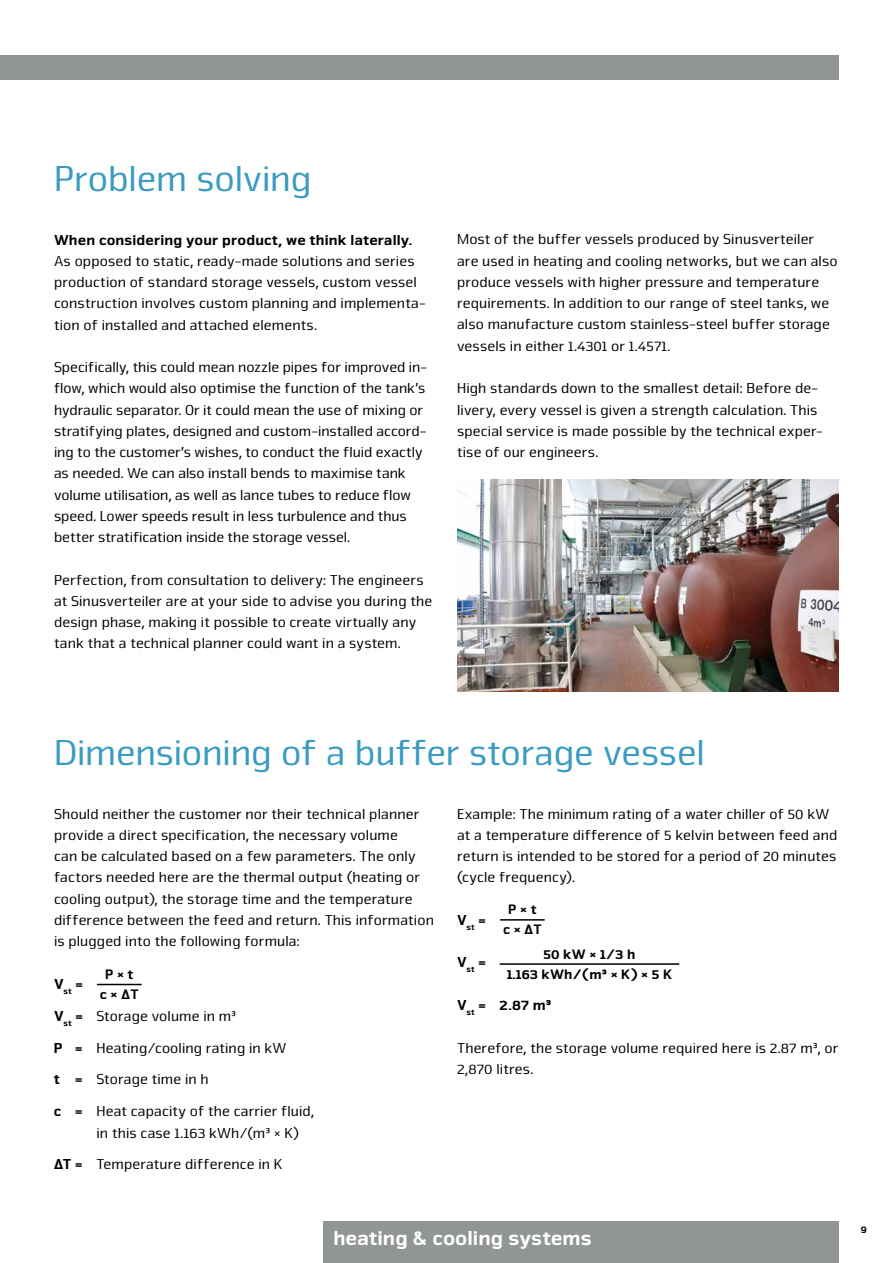
<style>
.page{position:relative;width:893px;height:1263px;background:#fff}
.page>*{position:absolute;margin:0;border:0;box-sizing:border-box;transform-origin:0 0}
.t1{font:37.5px "Nuri";letter-spacing:-.005em;color:#3a9bc1}
.t2{font:900 21px "Nuri";color:#fff}
.t3{font:15px/21.3px "Nuri";letter-spacing:.01em;color:#000}
.t4{font:900 15px "Nuri";letter-spacing:.01em;color:#000}
.t5{font:900 14.25px/19.5px "Nuri";color:#000;text-align:center}
.t6{font:900 10.5px "Nuri";color:#000}
.s1{font-weight:900}
</style>
<div class="page">
<div style="left:323px;top:1221px;width:515px;height:42px;background:#919692"></div>
<div style="left:0;top:56px;width:839px;height:24px;background:#919692"></div>
<img style="left:457px;top:479px;width:382px;height:212px">
<hr style="left:97px;top:984px;width:45px;height:1px;background:#000">
<hr style="left:500px;top:919px;width:45px;height:2px;background:#000">
<hr style="left:500px;top:963px;width:179px;height:2px;background:#000">
<h1 class="t1" style="left:54px;top:158px;width:259px">Problem solving</h1>
<p class="t4" style="left:54px;top:230px;width:360px">When considering your product, we think laterally.</p>
<p class="t3" style="left:54px;top:250px;width:373px">As opposed to static, ready-made solutions and series production of standard storage vessels, custom vessel construction involves custom planning and implementa&shy;tion of installed and attached elements.</p>
<p class="t3" style="left:54px;top:356px;width:375px">Specifically, this could mean nozzle pipes for improved in&shy;flow, which would also optimise the function of the tank’s hydraulic separator. Or it could mean the use of mixing or stratifying plates, designed and custom-installed accord&shy;ing to the customer’s wishes, to conduct the fluid exactly as needed. We can also install bends to maximise tank volume utilisation, as well as lance tubes to reduce flow speed. Lower speeds result in less turbulence and thus better stratification inside the storage vessel.</p>
<p class="t3" style="left:54px;top:569px;width:380px">Perfection, from consultation to delivery: The engineers at Sinusverteiler are at your side to advise you during the design phase, making it possible to create virtually any tank that a technical planner could want in a system.</p>
<p class="t3" style="left:457px;top:229px;width:382px">Most of the buffer vessels produced by Sinusverteiler are used in heating and cooling networks, but we can also produce vessels with higher pressure and temperature requirements. In addition to our range of steel tanks, we also manufacture custom stainless-steel buffer storage vessels in either 1.4301 or 1.4571.</p>
<p class="t3" style="left:457px;top:377px;width:367px">High standards down to the smallest detail: Before de&shy;livery, every vessel is given a strength calculation. This special service is made possible by the technical exper&shy;tise of our engineers.</p>
<h1 class="t1" style="left:54px;top:732px;width:652px">Dimensioning of a buffer storage vessel</h1>
<p class="t3" style="left:54px;top:803px;width:381px">Should neither the customer nor their technical planner provide a direct specification, the necessary volume<br>can be calculated based on a few parameters. The only factors needed here are the thermal output (heating or cooling output), the storage time and the temperature difference between the feed and return. This information is plugged into the following formula:</p>
<p class="t4" style="left:54px;top:974px;width:31px">V<sub>st</sub> =</p>
<p class="t5" style="left:100px;top:964px;width:40px">P × t c × ΔT</p>
<p class="t3" style="left:54px;top:999px;width:262px;line-height:32px"><span class="s1">V</span><sub>st</sub> <span class="s1">=</span> Storage volume in m³<br><span class="s1">P =</span> Heating/cooling rating in kW<br><span class="s1">t =</span> Storage time in h<br><span class="s1">c =</span> Heat capacity of the carrier fluid,</p>
<p class="t3" style="left:54px;top:1116px;width:247px;line-height:32px;text-indent:43px">in this case 1.163 kWh/(m³ × K)<br><span class="s1">ΔT =</span> Temperature difference in K</p>
<p class="t3" style="left:457px;top:803px;width:382px">Example: The minimum rating of a water chiller of 50 kW at a temperature difference of 5 kelvin between feed and return is intended to be stored for a period of 20 minutes (cycle frequency).</p>
<p class="t4" style="left:457px;top:911px;width:31px">V<sub>st</sub> =</p>
<p class="t5" style="left:503px;top:899px;width:40px">P × t c × ΔT</p>
<p class="t4" style="left:457px;top:953px;width:31px">V<sub>st</sub> =</p>
<p class="t5" style="left:507px;top:944px;width:167px">50 kW × 1/3 h<br>1.163 kWh/(m³ × K) × 5 K</p>
<p class="t4" style="left:457px;top:996px;width:96px">V<sub>st</sub> = 2.87 m³</p>
<p class="t3" style="left:457px;top:1037px;width:383px">Therefore, the storage volume required here is 2.87 m³, or<br>2,870 litres.</p>
<h2 class="t2" style="left:333px;top:1225px;width:260px">heating &amp; cooling systems</h2>
<p class="t6" style="left:861px;top:1223px;width:8px">9</p>
</div>
